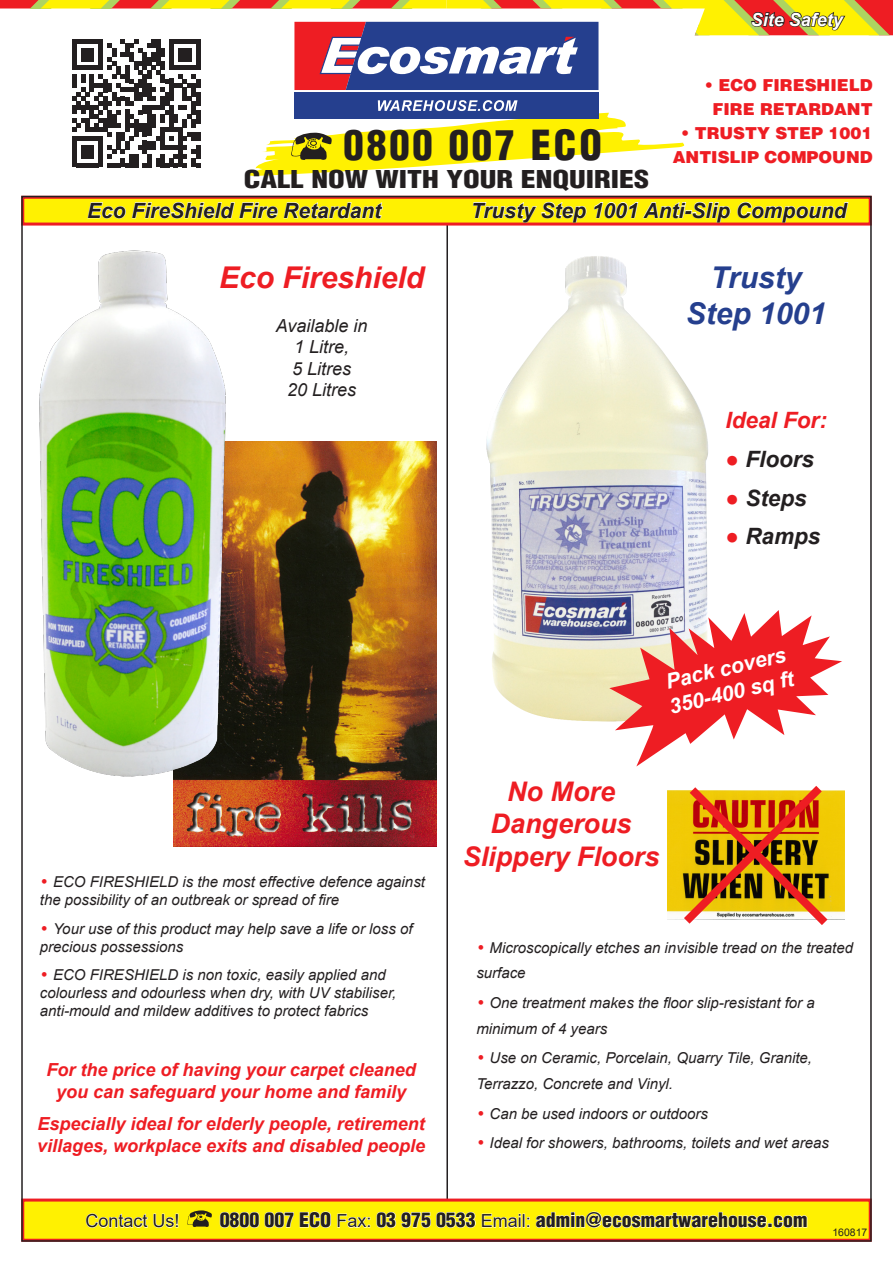
<style>
.page{position:relative;width:893px;height:1263px;background:#fff}
.page>*{position:absolute;margin:0;border:0;box-sizing:border-box;transform-origin:0 0}
.t1{font:900 condensed 40.5px "Helvetica";letter-spacing:.07em;color:#231f20}
.t2{font:italic 700 30px "Arial";color:#253f8e}
.t3{font:italic 700 30px "Arial";color:#ee1d23}
.t4{font:italic 700 27px "Arial";color:#ee1d23}
.t5{font:900 condensed 24px "Helvetica";color:#231f20;scale:1.25 1}
.t6{font:italic 700 22.5px "Arial";color:#231f20}
.t7{font:italic 700 22.5px "Arial";color:#ee1d23}
.t8{font:italic 700 21px "Arial";color:#231f20}
.t9{font:italic 700 21px "Arial";color:#fff}
.t10{font:900 condensed 19.5px "Helvetica";color:#231f20}
.t11{font:italic 700 18px/21.6px "Arial";color:#ee1d23;text-align:center}
.t12{font:italic 18px "Arial";color:#231f20}
.t13{font:18px "Arial";color:#231f20}
.t14{font:italic 700 18px "Arial";color:#fff}
.t15{font:900 16.5px "Helvetica";color:#ee1d23}
.t16{font:italic 15px/18px "Arial";color:#231f20}
.t17{font:10.5px "Arial";color:#231f20}
.s1{font-weight:400;font-style:normal;color:#ee1d23}
.s2{font-family:"Avant Garde";font-style:normal;color:#ee1d23}
.s3{font-family:"Arial";font-weight:400;font-stretch:normal;font-size:18px}
</style>
<div class="page">
<hr style="left:446px;top:216px;width:2px;height:1005px;background:#231f20">
<div style="left:21px;top:196px;width:851px;height:30px;background:#fff101;border:3px solid #ee1d23"></div>
<div style="left:21px;top:1198px;width:851px;height:44px;background:#fff101;border:3px solid #ee1d23"></div>
<svg style="left:86px;top:1213px;width:93px;height:15px"></svg>
<svg style="left:187px;top:1210px;width:25px;height:17px"></svg>
<svg style="left:219px;top:1211px;width:112px;height:17px"></svg>
<svg style="left:337px;top:1213px;width:33px;height:15px"></svg>
<svg style="left:376px;top:1212px;width:153px;height:16px"></svg>
<svg style="left:536px;top:1211px;width:272px;height:17px"></svg>
<svg style="left:87px;top:202px;width:39px;height:17px"></svg>
<svg style="left:132px;top:202px;width:251px;height:17px"></svg>
<svg style="left:473px;top:202px;width:114px;height:21px"></svg>
<svg style="left:594px;top:202px;width:137px;height:21px"></svg>
<svg style="left:737px;top:202px;width:112px;height:21px"></svg>
<img style="left:486px;top:256px;width:222px;height:466px">
<img style="left:173px;top:441px;width:264px;height:405px">
<img style="left:21px;top:238px;width:226px;height:560px">
<svg style="left:609px;top:610px;width:233px;height:156px"></svg>
<div style="left:667px;top:790px;width:178px;height:124px;background:#f1ca06"></div>
<svg style="left:676px;top:786px;width:160px;height:139px;background:#c78925"></svg>
<svg style="left:0;top:0;width:893px;height:176px"></svg>
<p class="t14" style="left:751px;top:8px;width:94px">Site Safety</p>
<p class="t15" style="left:705px;top:74px;width:169px">• ECO FIRESHIELD</p>
<p class="t15" style="left:712px;top:98px;width:162px">FIRE RETARDANT</p>
<p class="t15" style="left:681px;top:122px;width:193px">• TRUSTY STEP 1001</p>
<p class="t15" style="left:673px;top:146px;width:201px">ANTISLIP COMPOUND</p>
<p class="t1" style="left:343px;top:119px;width:260px">0800 007 ECO</p>
<p class="t5" style="left:244px;top:164px;width:326px">CALL NOW WITH YOUR ENQUIRIES</p>
<p class="t8" style="left:87px;top:196px;width:296px">Eco FireShield Fire Retardant</p>
<p class="t8" style="left:471px;top:196px;width:377px">Trusty Step 1001 Anti-Slip Compound</p>
<p class="t3" style="left:219px;top:258px;width:207px">Eco Fireshield</p>
<p class="t12" style="left:276px;top:314px;width:93px">Available in</p>
<p class="t12" style="left:294px;top:335px;width:57px">1 Litre,</p>
<p class="t12" style="left:292px;top:357px;width:61px">5 Litres</p>
<p class="t12" style="left:287px;top:378px;width:71px">20 Litres</p>
<p class="t2" style="left:710px;top:258px;width:93px">Trusty</p>
<p class="t2" style="left:686px;top:294px;width:142px">Step 1001</p>
<p class="t7" style="left:725px;top:405px;width:103px">Ideal For:</p>
<p class="t6" style="left:725px;top:444px;width:90px"><span class="s1">●</span> Floors</p>
<p class="t6" style="left:725px;top:483px;width:83px"><span class="s1">●</span> Steps</p>
<p class="t6" style="left:725px;top:522px;width:96px"><span class="s1">●</span> Ramps</p>
<p class="t16" style="left:40px;top:873px;width:387px"><span class="s2">•</span> ECO FIRESHIELD is the most effective defence against the possibility of an outbreak or spread of fire</p>
<p class="t16" style="left:40px;top:919px;width:374px"><span class="s2">•</span> Your use of this product may help save a life or loss of precious possessions</p>
<p class="t16" style="left:40px;top:966px;width:358px"><span class="s2">•</span> ECO FIRESHIELD is non toxic, easily applied and colourless and odourless when dry, with UV stabiliser, anti-mould and mildew additives to protect fabrics</p>
<p class="t11" style="left:47px;top:1060px;width:371px">For the price of having your carpet cleaned you can safeguard your home and family</p>
<p class="t11" style="left:37px;top:1113px;width:390px;text-align:left">Especially ideal for elderly people, retirement villages, workplace exits and disabled people</p>
<p class="t9" style="left:663px;top:668px;width:124px;rotate:-13deg">Pack covers</p>
<p class="t9" style="left:666px;top:693px;width:129px;rotate:-13deg">350-400 sq ft</p>
<p class="t4" style="left:507px;top:773px;width:109px">No More</p>
<p class="t4" style="left:491px;top:806px;width:143px">Dangerous</p>
<p class="t4" style="left:463px;top:838px;width:198px">Slippery Floors</p>
<p class="t16" style="left:476px;top:935px;width:378px;line-height:25.5px"><span class="s2">•</span> Microscopically etches an invisible tread on the treated surface</p>
<p class="t16" style="left:476px;top:990px;width:340px;line-height:25.5px"><span class="s2">•</span> One treatment makes the floor slip-resistant for a minimum of 4 years</p>
<p class="t16" style="left:476px;top:1045px;width:337px;line-height:25.5px"><span class="s2">•</span> Use on Ceramic, Porcelain, Quarry Tile, Granite,<br>Terrazzo, Concrete and Vinyl.</p>
<p class="t16" style="left:476px;top:1104px;width:233px"><span class="s2">•</span> Can be used indoors or outdoors</p>
<p class="t16" style="left:476px;top:1134px;width:354px"><span class="s2">•</span> Ideal for showers, bathrooms, toilets and wet areas</p>
<p class="t13" style="left:85px;top:1208px;width:96px">Contact Us!</p>
<p class="t10" style="left:220px;top:1207px;width:589px">0800 007 ECO <span class="s3">Fax:</span> 03 975 0533 <span class="s3">Email:</span> admin@ecosmartwarehouse.com</p>
<p class="t17" style="left:832px;top:1225px;width:37px">160817</p>
</div>
